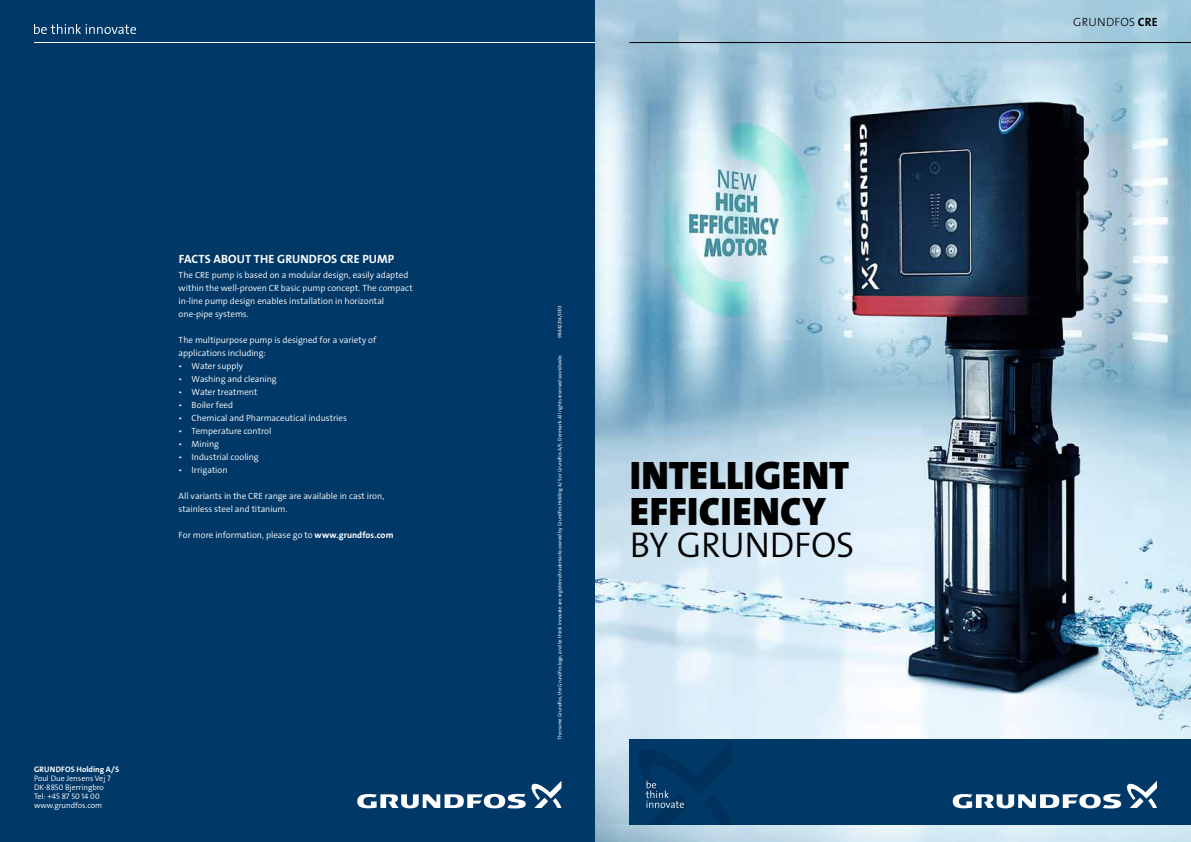
<style>
.page{position:relative;width:1191px;height:842px;background:#fff}
.page>*{position:absolute;margin:0;border:0;box-sizing:border-box;transform-origin:0 0}
.t1{font:40px/36px "Grundfos The Sans V2 OT 9 BL";letter-spacing:.01em;color:#000}
.t2{font:36px "Grundfos The Sans V2 OT 4 SL";letter-spacing:-.01em;color:#000}
.t3{font:12px "Grundfos The Sans V2 OT 7 B";letter-spacing:.01em;color:#fff}
.t4{font:12px "Grundfos The Sans V2 OT 3 L";letter-spacing:.015em;color:#000}
.t5{font:9px/13px "Grundfos The Sans V2 OT 4 SL";letter-spacing:-.005em;color:#fff}
.t6{font:8px/9px "Grundfos The Sans V2 OT 4 SL";color:#fff}
.t7{font:8px "Grundfos The Sans V2 OT 7 B";letter-spacing:.015em;color:#fff}
.t8{font:5px "Grundfos The Sans V2 OT 5 R";color:#fff}
.s1{font-family:"Grundfos The Sans V2 OT 7 B"}
</style>
<div class="page">
<div style="left:0;top:0;width:604px;height:842px;background:#003968"></div>
<hr style="left:34px;top:42px;width:570px;height:1px;background:#fff">
<svg style="left:357px;top:781px;width:204px;height:27px"></svg>
<svg style="left:34px;top:24px;width:102px;height:10px"></svg>
<img style="left:595px;top:0;width:596px;height:842px">
<div style="left:629px;top:740px;width:562px;height:85px;background:#003968"></div>
<svg style="left:952px;top:781px;width:205px;height:27px"></svg>
<svg style="left:638px;top:742px;width:93px;height:83px"></svg>
<hr style="left:629px;top:42px;width:562px;height:1px;background:#000">
<h3 class="t3" style="left:179px;top:251px;width:115px">FACTS ABOUT THE GRUNDFOS</h3>
<h3 class="t3" style="left:340px;top:251px;width:56px">CRE PUMP</h3>
<p class="t5" style="left:179px;top:269px;width:236px">The CRE pump is based on a modular design, easily adapted within the well-proven CR basic pump concept. The compact in-line pump design enables installation in horizontal one-pipe systems.</p>
<p class="t5" style="left:179px;top:334px;width:199px">The multipurpose pump is designed for a variety of applications including:</p>
<p class="t5" style="left:179px;top:360px;width:66px">• Water supply</p>
<p class="t5" style="left:179px;top:373px;width:100px">• Washing and cleaning</p>
<p class="t5" style="left:179px;top:386px;width:80px">• Water treatment</p>
<p class="t5" style="left:179px;top:399px;width:56px">• Boiler feed</p>
<p class="t5" style="left:179px;top:412px;width:170px">• Chemical and Pharmaceutical industries</p>
<p class="t5" style="left:179px;top:425px;width:94px">• Temperature control</p>
<p class="t5" style="left:179px;top:438px;width:42px">• Mining</p>
<p class="t5" style="left:179px;top:451px;width:82px">• Industrial cooling</p>
<p class="t5" style="left:179px;top:464px;width:51px">• Irrigation</p>
<p class="t5" style="left:179px;top:490px;width:207px">All variants in the CRE range are available in cast iron, stainless steel and titanium.</p>
<p class="t5" style="left:179px;top:529px;width:216px">For more information, please go to <span class="s1">www.grundfos.com</span></p>
<p class="t7" style="left:34px;top:764px;width:86px">Grundfos Holding A/S</p>
<p class="t6" style="left:34px;top:774px;width:78px">Poul Due Jensens Vej 7<br>DK-8850 Bjerringbro<br>Tel: +45 87 50 14 00 www.grundfos.com</p>
<p class="t8" style="left:556px;top:338px;width:34px;rotate:-90deg">98442214/0313</p>
<p class="t8" style="left:556px;top:740px;width:387px;rotate:-90deg">The name Grundfos, the Grundfos logo, and be think innovate are registered trademarks owned by Grundfos Holding A/S or Grundfos A/S, Denmark. All rights reserved worldwide.</p>
<h1 class="t1" style="left:630px;top:458px;width:221px">INTELLIGENT<br>EFFICIENCY</h1>
<h2 class="t2" style="left:630px;top:522px;width:226px">by Grundfos</h2>
<h3 class="t4" style="left:1073px;top:14px;width:86px">GRUNDFOS <span class="s1">CRE</span></h3>
</div>
